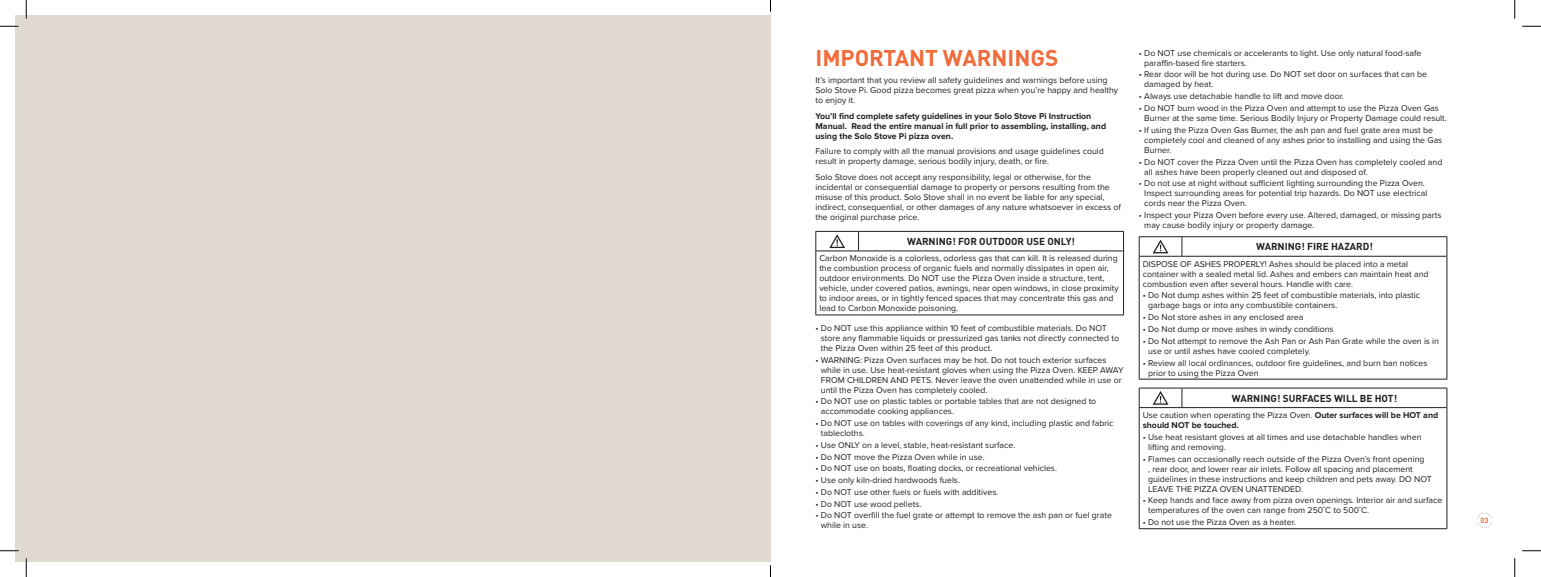
<style>
.page{position:relative;width:1541px;height:577px;background:#fff}
.page>*{position:absolute;margin:0;border:0;box-sizing:border-box;transform-origin:0 0}
.t1{font:700 22.5px "DINOT";color:#f26b3a}
.t2{font:700 10px "DINOT";color:#231f20}
.t3{font:8.75px/10px "Proxima Nova";color:#1e2120}
.t4{font:8.75px/10px "Proxima Nova";color:#231f20}
.t5{font:700 8.75px/10px "Proxima Nova";color:#1e2120}
.t6{font:700 7.5px "DINOT";color:#f26b3a}
.s1{font-weight:400}
</style>
<div class="page">
<svg style="left:1477px;top:513px;width:15px;height:15px"></svg>
<div style="left:15px;top:15px;width:755px;height:547px;background:#e1dad1"></div>
<hr style="left:815px;top:231px;width:43px;height:1px;background:#231f20">
<svg style="left:815px;top:232px;width:1px;height:19px"></svg>
<hr style="left:858px;top:231px;width:266px;height:1px;background:#231f20">
<svg style="left:858px;top:232px;width:1px;height:19px"></svg>
<hr style="left:815px;top:251px;width:43px;height:1px;background:#231f20">
<hr style="left:815px;top:251px;width:1px;height:64px;background:#231f20">
<hr style="left:858px;top:251px;width:265px;height:1px;background:#231f20">
<hr style="left:815px;top:315px;width:43px;height:1px;background:#231f20">
<hr style="left:858px;top:315px;width:266px;height:1px;background:#231f20">
<hr style="left:1123px;top:251px;width:1px;height:64px;background:#231f20">
<svg style="left:1123px;top:232px;width:1px;height:19px"></svg>
<svg style="left:829px;top:234px;width:16px;height:14px"></svg>
<hr style="left:1139px;top:236px;width:43px;height:1px;background:#231f20">
<svg style="left:1139px;top:237px;width:1px;height:19px"></svg>
<hr style="left:1182px;top:236px;width:265px;height:1px;background:#231f20">
<svg style="left:1181px;top:237px;width:1px;height:19px"></svg>
<hr style="left:1139px;top:256px;width:43px;height:1px;background:#231f20">
<hr style="left:1139px;top:257px;width:1px;height:122px;background:#231f20">
<hr style="left:1182px;top:256px;width:264px;height:1px;background:#231f20">
<hr style="left:1139px;top:379px;width:43px;height:1px;background:#231f20">
<hr style="left:1182px;top:379px;width:265px;height:1px;background:#231f20">
<svg style="left:1446px;top:237px;width:1px;height:19px"></svg>
<hr style="left:1446px;top:256px;width:1px;height:123px;background:#231f20">
<svg style="left:1153px;top:240px;width:15px;height:13px"></svg>
<hr style="left:1139px;top:388px;width:43px;height:1px;background:#231f20">
<svg style="left:1139px;top:388px;width:1px;height:19px"></svg>
<hr style="left:1182px;top:388px;width:265px;height:1px;background:#231f20">
<svg style="left:1181px;top:388px;width:1px;height:19px"></svg>
<hr style="left:1139px;top:407px;width:43px;height:1px;background:#231f20">
<hr style="left:1139px;top:408px;width:1px;height:120px;background:#231f20">
<hr style="left:1182px;top:407px;width:264px;height:1px;background:#231f20">
<hr style="left:1139px;top:528px;width:43px;height:1px;background:#231f20">
<hr style="left:1182px;top:528px;width:265px;height:1px;background:#231f20">
<svg style="left:1446px;top:388px;width:1px;height:20px"></svg>
<hr style="left:1446px;top:408px;width:1px;height:120px;background:#231f20">
<svg style="left:1152px;top:391px;width:16px;height:14px"></svg>
<svg style="left:0;top:25px;width:19px;height:2px"></svg>
<svg style="left:1522px;top:25px;width:19px;height:2px"></svg>
<svg style="left:0;top:550px;width:19px;height:1px"></svg>
<svg style="left:1522px;top:550px;width:19px;height:1px"></svg>
<svg style="left:25px;top:0;width:2px;height:19px"></svg>
<svg style="left:25px;top:558px;width:2px;height:19px"></svg>
<svg style="left:1514px;top:0;width:1px;height:19px"></svg>
<svg style="left:1514px;top:558px;width:1px;height:19px"></svg>
<h1 class="t1" style="left:815px;top:40px;width:244px">IMPORTANT WARNINGS</h1>
<p class="t3" style="left:815px;top:75px;width:304px">It’s important that you review all safety guidelines and warnings before using<br>Solo Stove Pi. Good pizza becomes great pizza when you’re happy and healthy to enjoy it.</p>
<p class="t5" style="left:815px;top:111px;width:292px">You’ll find complete safety guidelines in your Solo Stove Pi Instruction<br>Manual. Read the entire manual in full prior to assembling, installing, and using the Solo Stove Pi pizza oven.</p>
<p class="t3" style="left:815px;top:146px;width:290px">Failure to comply with all the manual provisions and usage guidelines could result in property damage, serious bodily injury, death, or fire.</p>
<p class="t3" style="left:815px;top:172px;width:307px">Solo Stove does not accept any responsibility, legal or otherwise, for the incidental or consequential damage to property or persons resulting from the misuse of this product. Solo Stove shall in no event be liable for any special, indirect, consequential, or other damages of any nature whatsoever in excess of the original purchase price.</p>
<p class="t2" style="left:907px;top:234px;width:170px">WARNING! FOR OUTDOOR USE ONLY!</p>
<p class="t4" style="left:819px;top:253px;width:301px">Carbon Monoxide is a colorless, odorless gas that can kill. It is released during the combustion process of organic fuels and normally dissipates in open air, outdoor environments. Do NOT use the Pizza Oven inside a structure, tent, vehicle, under covered patios, awnings, near open windows, in close proximity to indoor areas, or in tightly fenced spaces that may concentrate this gas and lead to Carbon Monoxide poisoning.</p>
<p class="t3" style="left:821px;top:322px;width:300px;text-indent:-5px">• Do NOT use this appliance within 10 feet of combustible materials. Do NOT store any flammable liquids or pressurized gas tanks not directly connected to the Pizza Oven within 25 feet of this product.</p>
<p class="t3" style="left:821px;top:354px;width:304px;text-indent:-5px">• WARNING: Pizza Oven surfaces may be hot. Do not touch exterior surfaces while in use. Use heat-resistant gloves when using the Pizza Oven. KEEP AWAY FROM CHILDREN AND PETS. Never leave the oven unattended while in use or until the Pizza Oven has completely cooled.</p>
<p class="t3" style="left:821px;top:396px;width:277px;text-indent:-5px">• Do NOT use on plastic tables or portable tables that are not designed to accommodate cooking appliances.</p>
<p class="t3" style="left:821px;top:418px;width:294px;text-indent:-5px">• Do NOT use on tables with coverings of any kind, including plastic and fabric tablecloths.</p>
<p class="t3" style="left:815px;top:439px;width:201px">• Use ONLY on a level, stable, heat-resistant surface.</p>
<p class="t3" style="left:815px;top:451px;width:171px">• Do NOT move the Pizza Oven while in use.</p>
<p class="t3" style="left:815px;top:463px;width:243px">• Do NOT use on boats, floating docks, or recreational vehicles.</p>
<p class="t3" style="left:815px;top:475px;width:146px">• Use only kiln-dried hardwoods fuels.</p>
<p class="t3" style="left:815px;top:487px;width:184px">• Do NOT use other fuels or fuels with additives.</p>
<p class="t3" style="left:815px;top:498px;width:107px">• Do NOT use wood pellets.</p>
<p class="t3" style="left:821px;top:510px;width:292px;text-indent:-5px">• Do NOT overfill the fuel grate or attempt to remove the ash pan or fuel grate while in use.</p>
<p class="t3" style="left:1144px;top:47px;width:279px;text-indent:-5px">• Do NOT use chemicals or accelerants to light. Use only natural food-safe paraffin-based fire starters.</p>
<p class="t3" style="left:1144px;top:69px;width:284px;text-indent:-5px">• Rear door will be hot during use. Do NOT set door on surfaces that can be damaged by heat.</p>
<p class="t3" style="left:1139px;top:91px;width:206px">• Always use detachable handle to lift and move door.</p>
<p class="t3" style="left:1144px;top:103px;width:304px;text-indent:-5px">• Do NOT burn wood in the Pizza Oven and attempt to use the Pizza Oven Gas<br>Burner at the same time. Serious Bodily Injury or Property Damage could result.</p>
<p class="t3" style="left:1144px;top:124px;width:300px;text-indent:-5px">• If using the Pizza Oven Gas Burner, the ash pan and fuel grate area must be completely cool and cleaned of any ashes prior to installing and using the Gas<br>Burner.</p>
<p class="t3" style="left:1144px;top:156px;width:300px;text-indent:-5px">• Do NOT cover the Pizza Oven until the Pizza Oven has completely cooled and all ashes have been properly cleaned out and disposed of.</p>
<p class="t3" style="left:1144px;top:178px;width:285px;text-indent:-5px">• Do not use at night without sufficient lighting surrounding the Pizza Oven.<br>Inspect surrounding areas for potential trip hazards. Do NOT use electrical cords near the Pizza Oven.</p>
<p class="t3" style="left:1144px;top:210px;width:299px;text-indent:-5px">• Inspect your Pizza Oven before every use. Altered, damaged, or missing parts may cause bodily injury or property damage.</p>
<p class="t2" style="left:1256px;top:239px;width:118px">WARNING! FIRE HAZARD!</p>
<p class="t4" style="left:1142px;top:258px;width:287px">DISPOSE OF ASHES PROPERLY! Ashes should be placed into a metal container with a sealed metal lid. Ashes and embers can maintain heat and combustion even after several hours. Handle with care.</p>
<p class="t3" style="left:1148px;top:290px;width:273px;text-indent:-5px">• Do Not dump ashes within 25 feet of combustible materials, into plastic garbage bags or into any combustible containers.</p>
<p class="t3" style="left:1142px;top:312px;width:162px">• Do Not store ashes in any enclosed area</p>
<p class="t3" style="left:1142px;top:324px;width:192px">• Do Not dump or move ashes in windy conditions</p>
<p class="t3" style="left:1148px;top:335px;width:292px;text-indent:-5px">• Do Not attempt to remove the Ash Pan or Ash Pan Grate while the oven is in use or until ashes have cooled completely.</p>
<p class="t3" style="left:1148px;top:357px;width:281px;text-indent:-5px">• Review all local ordinances, outdoor fire guidelines, and burn ban notices prior to using the Pizza Oven</p>
<p class="t2" style="left:1231px;top:390px;width:167px">WARNING! SURFACES WILL BE HOT!</p>
<p class="t5" style="left:1142px;top:410px;width:297px"><span class="s1">Use caution when operating the Pizza Oven.</span> Outer surfaces will be HOT and should NOT be touched.</p>
<p class="t3" style="left:1148px;top:431px;width:275px;text-indent:-5px">• Use heat resistant gloves at all times and use detachable handles when lifting and removing.</p>
<p class="t3" style="left:1148px;top:453px;width:285px;text-indent:-5px">• Flames can occasionally reach outside of the Pizza Oven’s front opening<br>, rear door, and lower rear air inlets. Follow all spacing and placement guidelines in these instructions and keep children and pets away. DO NOT LEAVE THE PIZZA OVEN UNATTENDED.</p>
<p class="t3" style="left:1148px;top:495px;width:296px;text-indent:-5px">• Keep hands and face away from pizza oven openings. Interior air and surface temperatures of the oven can range from 250˚C to 500˚C.</p>
<p class="t3" style="left:1142px;top:517px;width:155px">• Do not use the Pizza Oven as a heater.</p>
<p class="t6" style="left:1480px;top:514px;width:10px">03</p>
</div>
